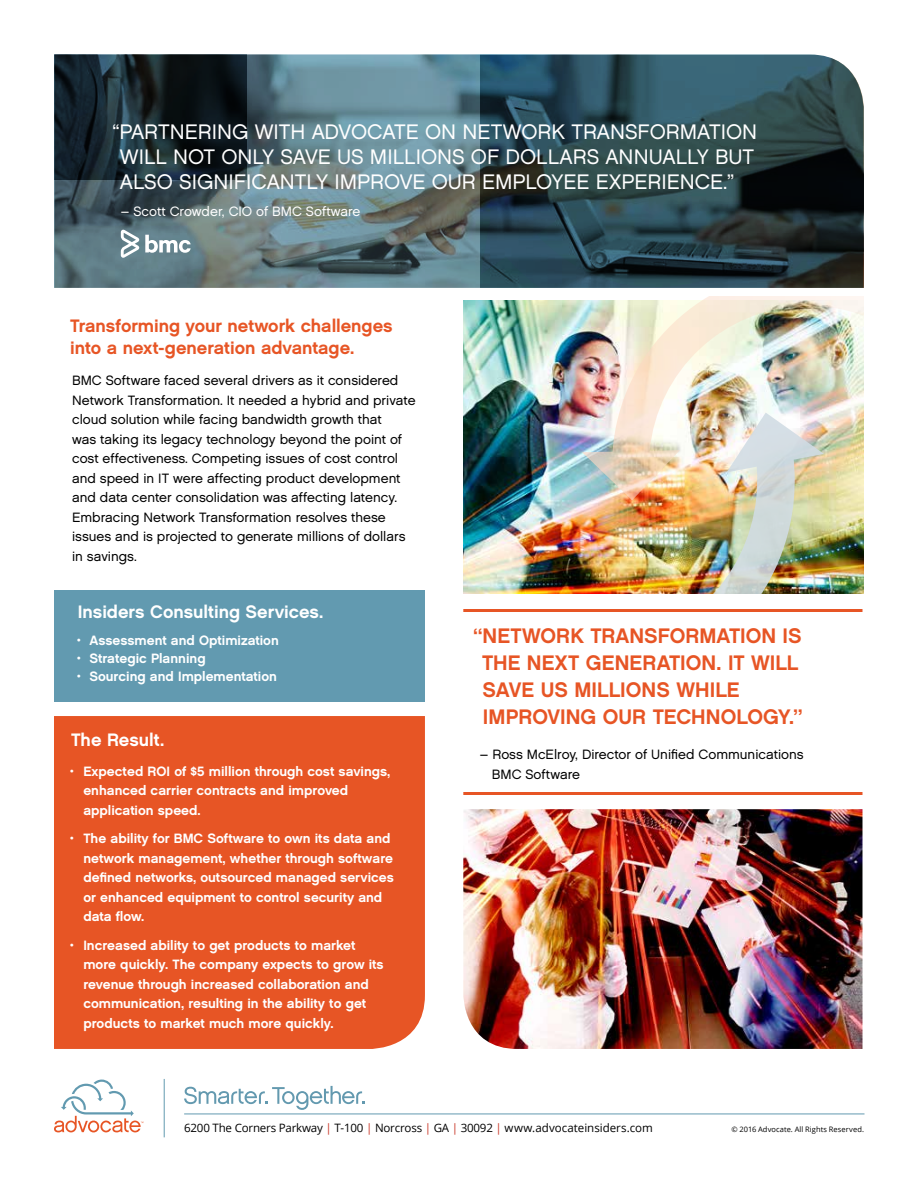
<style>
.page{position:relative;width:918px;height:1188px;background:#fff}
.page>*{position:absolute;margin:0;border:0;box-sizing:border-box;transform-origin:0 0}
.t1{font:21px/25.2px "Chalet London Nineteen Sixty";color:#fff}
.t2{font:21px/27px "Chalet New York Nineteen Sixty";color:#e75525}
.t3{font:18px/21.6px "Chalet New York Nineteen Sixty";letter-spacing:-.005em;color:#e75525}
.t4{font:18px "Chalet New York Nineteen Sixty";color:#fff}
.t5{font:13.5px/19.5px "Chalet New York Nineteen Sixty";color:#fff}
.t6{font:13.5px/19.5px "Chalet London Nineteen Sixty";color:#000}
.t7{font:13.5px "Chalet London Nineteen Sixty";color:#fff}
.t8{font:11.55px "Open Sans";letter-spacing:-.02em;color:#000}
.t9{font:7.5px "Open Sans";letter-spacing:.01em;color:#000}
.s1{color:#c93627}
</style>
<div class="page">
<svg style="left:54px;top:54px;width:763px;height:234px;background:#627d84"></svg>
<img style="left:463px;top:300px;width:401px;height:294px">
<img style="left:582px;top:296px;width:282px;height:204px">
<hr style="left:184px;top:1114px;width:681px;height:1px;background:#629ab0">
<hr style="left:164px;top:1079px;width:1px;height:58px;background:#629ab0">
<svg style="left:54px;top:1080px;width:90px;height:52px"></svg>
<hr style="left:463px;top:609px;width:399px;height:3px;background:#e75525">
<hr style="left:463px;top:792px;width:399px;height:3px;background:#e75525">
<img style="left:463px;top:809px;width:399px;height:240px">
<div style="left:54px;top:716px;width:371px;height:333px;background:#e75525"></div>
<div style="left:54px;top:590px;width:371px;height:112px;background:#629ab0"></div>
<svg style="left:54px;top:54px;width:192px;height:126px;background:#152229"></svg>
<svg style="left:481px;top:55px;width:383px;height:233px;background:#2a434b"></svg>
<img style="left:464px;top:413px;width:360px;height:181px">
<svg style="left:184px;top:1086px;width:180px;height:24px"></svg>
<svg style="left:145px;top:235px;width:46px;height:18px"></svg>
<svg style="left:121px;top:230px;width:18px;height:28px"></svg>
<h1 class="t1" style="left:120px;top:119px;width:639px;text-indent:-7px">“PARTNERING WITH ADVOCATE ON NETWORK TRANSFORMATION<br>WILL NOT ONLY SAVE US MILLIONS OF DOLLARS ANNUALLY BUT<br>ALSO SIGNIFICANTLY IMPROVE OUR EMPLOYEE EXPERIENCE.”</h1>
<p class="t7" style="left:121px;top:203px;width:241px">– Scott Crowder, CIO of BMC Software</p>
<h2 class="t3" style="left:70px;top:315px;width:324px">Transforming your network challenges into a next-generation advantage.</h2>
<p class="t6" style="left:72px;top:371px;width:345px">BMC Software faced several drivers as it considered Network Transformation. It needed a hybrid and private cloud solution while facing bandwidth growth that<br>was taking its legacy technology beyond the point of cost effectiveness. Competing issues of cost control and speed in IT were affecting product development and data center consolidation was affecting latency.<br>Embracing Network Transformation resolves these issues and is projected to generate millions of dollars in savings.</p>
<h2 class="t4" style="left:78px;top:601px;width:247px">Insiders Consulting Services.</h2>
<p class="t5" style="left:77px;top:631px;width:203px">• Assessment and Optimization</p>
<p class="t5" style="left:77px;top:649px;width:130px">• Strategic Planning</p>
<p class="t5" style="left:77px;top:667px;width:202px">• Sourcing and Implementation</p>
<h2 class="t4" style="left:71px;top:729px;width:95px">The Result.</h2>
<p class="t5" style="left:83px;top:761px;width:308px;text-indent:-14px">• Expected ROI of $5 million through cost savings, enhanced carrier contracts and improved application speed.</p>
<p class="t5" style="left:83px;top:829px;width:312px;text-indent:-14px">• The ability for BMC Software to own its data and network management, whether through software defined networks, outsourced managed services or enhanced equipment to control security and data flow.</p>
<p class="t5" style="left:83px;top:935px;width:302px;text-indent:-14px">• Increased ability to get products to market more quickly. The company expects to grow its revenue through increased collaboration and communication, resulting in the ability to get products to market much more quickly.</p>
<h1 class="t2" style="left:482px;top:622px;width:322px;text-indent:-9px">“NETWORK TRANSFORMATION IS<br>THE NEXT GENERATION. IT WILL<br>SAVE US MILLIONS WHILE<br>IMPROVING OUR TECHNOLOGY.”</h1>
<p class="t6" style="left:492px;top:745px;width:313px;text-indent:-12px">– Ross McElroy, Director of Unified Communications<br>BMC Software</p>
<p class="t8" style="left:184px;top:1120px;width:470px">6200 The Corners Parkway <span class="s1">|</span> T-100 <span class="s1">|</span> Norcross <span class="s1">|</span> GA <span class="s1">|</span> 30092 <span class="s1">|</span> www.advocateinsiders.com</p>
<p class="t9" style="left:732px;top:1124px;width:134px">© 2016 Advocate. All Rights Reserved.</p>
</div>
